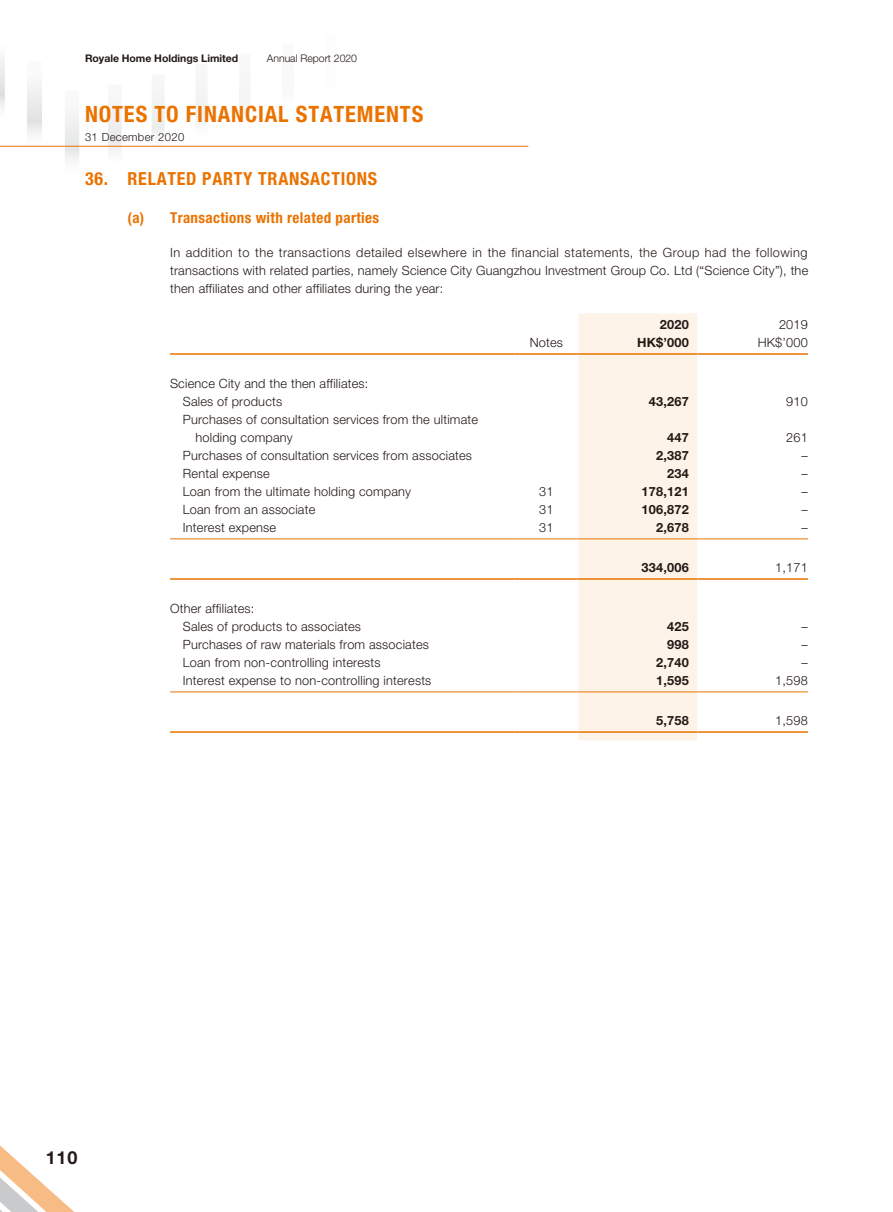
<style>
.page{position:relative;width:893px;height:1212px;background:#fff}
.page>*{position:absolute;margin:0;border:0;box-sizing:border-box;transform-origin:0 0}
.t1{font:700 condensed 22.5px "Helvetica Neue LT Std";letter-spacing:.04em;color:#ea7300}
.t2{font:700 condensed 18px "Helvetica Neue LT Std";letter-spacing:.04em;color:#ea7300}
.t3{font:700 18px "Helvetica Neue LT Std";color:#231916}
.t4{font:700 condensed 15px "Helvetica Neue LT Std";letter-spacing:.025em;color:#ea7300}
.t5{font:300 12.75px/18px "Helvetica Neue LT Std";letter-spacing:.015em;color:#231916}
.t6{font:700 12.75px "Helvetica Neue LT Std";letter-spacing:.015em;color:#231916}
.t7{font:300 11.25px "Helvetica Neue LT Std";letter-spacing:.03em;color:#231916}
.t8{font:700 10.5px "Helvetica Neue LT Std";letter-spacing:-.005em;color:#231916}
.t9{font:300 10.5px "Helvetica Neue LT Std";letter-spacing:-.005em;color:#231916}
</style>
<div class="page">
<svg style="left:0;top:59px;width:5px;height:87px"></svg>
<svg style="left:27px;top:85px;width:15px;height:61px"></svg>
<svg style="left:65px;top:112px;width:14px;height:47px"></svg>
<svg style="left:108px;top:106px;width:14px;height:44px"></svg>
<svg style="left:152px;top:94px;width:13px;height:52px"></svg>
<svg style="left:195px;top:90px;width:13px;height:56px"></svg>
<svg style="left:239px;top:145px;width:12px;height:1px"></svg>
<svg style="left:0;top:1145px;width:74px;height:67px"></svg>
<hr style="left:0;top:146px;width:528px;height:1px;background:#ea7300">
<div style="left:578px;top:313px;width:119px;height:427px;background:#fef3e8"></div>
<hr style="left:170px;top:353px;width:344px;height:2px;background:#ea7300">
<hr style="left:514px;top:353px;width:64px;height:2px;background:#ea7300">
<hr style="left:578px;top:353px;width:119px;height:2px;background:#ea7300">
<hr style="left:697px;top:353px;width:111px;height:2px;background:#ea7300">
<hr style="left:170px;top:538px;width:344px;height:1px;background:#ea7300">
<hr style="left:514px;top:538px;width:64px;height:1px;background:#ea7300">
<hr style="left:578px;top:538px;width:119px;height:1px;background:#ea7300">
<hr style="left:697px;top:538px;width:111px;height:1px;background:#ea7300">
<hr style="left:170px;top:578px;width:344px;height:2px;background:#ea7300">
<hr style="left:514px;top:578px;width:64px;height:2px;background:#ea7300">
<hr style="left:578px;top:578px;width:119px;height:2px;background:#ea7300">
<hr style="left:697px;top:578px;width:111px;height:2px;background:#ea7300">
<hr style="left:170px;top:691px;width:344px;height:1px;background:#ea7300">
<hr style="left:514px;top:691px;width:64px;height:1px;background:#ea7300">
<hr style="left:578px;top:691px;width:119px;height:1px;background:#ea7300">
<hr style="left:697px;top:691px;width:111px;height:1px;background:#ea7300">
<hr style="left:170px;top:731px;width:344px;height:2px;background:#ea7300">
<hr style="left:514px;top:731px;width:64px;height:2px;background:#ea7300">
<hr style="left:578px;top:731px;width:119px;height:2px;background:#ea7300">
<hr style="left:697px;top:731px;width:111px;height:2px;background:#ea7300">
<p class="t8" style="left:85px;top:52px;width:155px">Royale Home Holdings Limited</p>
<p class="t9" style="left:267px;top:52px;width:92px">Annual Report 2020</p>
<h1 class="t1" style="left:85px;top:100px;width:340px">NOTES TO FINANCIAL STATEMENTS</h1>
<p class="t7" style="left:85px;top:130px;width:101px">31 December 2020</p>
<h2 class="t2" style="left:85px;top:168px;width:294px">36. RELATED PARTY TRANSACTIONS</h2>
<p class="t4" style="left:128px;top:209px;width:253px">(a) Transactions with related parties</p>
<p class="t5" style="left:170px;top:243px;width:640px;text-align:justify">In addition to the transactions detailed elsewhere in the financial statements, the Group had the following transactions with related parties, namely Science City Guangzhou Investment Group Co. Ltd (“Science City”), the then affiliates and other affiliates during the year:</p>
<p class="t6" style="left:660px;top:317px;width:30px">2020</p>
<p class="t5" style="left:779px;top:315px;width:30px">2019</p>
<p class="t5" style="left:530px;top:333px;width:35px">Notes</p>
<p class="t6" style="left:637px;top:335px;width:53px">HK$’000</p>
<p class="t5" style="left:758px;top:333px;width:52px">HK$’000</p>
<p class="t5" style="left:183px;top:374px;width:187px;text-indent:-13px">Science City and the then affiliates:<br>Sales of products</p>
<p class="t6" style="left:649px;top:393px;width:41px">43,267</p>
<p class="t5" style="left:786px;top:392px;width:23px">910</p>
<p class="t5" style="left:196px;top:410px;width:284px;text-indent:-13px">Purchases of consultation services from the ultimate holding company</p>
<p class="t6" style="left:667px;top:429px;width:23px">447</p>
<p class="t5" style="left:786px;top:428px;width:23px">261</p>
<p class="t5" style="left:183px;top:446px;width:291px">Purchases of consultation services from associates</p>
<p class="t6" style="left:656px;top:447px;width:34px">2,387</p>
<p class="t5" style="left:802px;top:446px;width:8px">–</p>
<p class="t5" style="left:183px;top:464px;width:89px">Rental expense</p>
<p class="t6" style="left:667px;top:465px;width:23px">234</p>
<p class="t5" style="left:802px;top:464px;width:8px">–</p>
<p class="t5" style="left:183px;top:482px;width:230px">Loan from the ultimate holding company</p>
<p class="t5" style="left:539px;top:482px;width:16px">31</p>
<p class="t6" style="left:642px;top:483px;width:49px">178,121</p>
<p class="t5" style="left:802px;top:482px;width:8px">–</p>
<p class="t5" style="left:183px;top:500px;width:134px">Loan from an associate</p>
<p class="t5" style="left:539px;top:500px;width:16px">31</p>
<p class="t6" style="left:642px;top:501px;width:49px">106,872</p>
<p class="t5" style="left:802px;top:500px;width:8px">–</p>
<p class="t5" style="left:183px;top:518px;width:95px">Interest expense</p>
<p class="t5" style="left:539px;top:518px;width:16px">31</p>
<p class="t6" style="left:656px;top:519px;width:34px">2,678</p>
<p class="t5" style="left:802px;top:518px;width:8px">–</p>
<p class="t6" style="left:642px;top:560px;width:49px">334,006</p>
<p class="t5" style="left:775px;top:558px;width:34px">1,171</p>
<p class="t5" style="left:183px;top:599px;width:180px;text-indent:-13px">Other affiliates:<br>Sales of products to associates</p>
<p class="t6" style="left:667px;top:618px;width:23px">425</p>
<p class="t5" style="left:802px;top:617px;width:8px">–</p>
<p class="t5" style="left:183px;top:635px;width:248px">Purchases of raw materials from associates</p>
<p class="t6" style="left:667px;top:636px;width:23px">998</p>
<p class="t5" style="left:802px;top:635px;width:8px">–</p>
<p class="t5" style="left:183px;top:653px;width:199px">Loan from non-controlling interests</p>
<p class="t6" style="left:656px;top:654px;width:34px">2,740</p>
<p class="t5" style="left:802px;top:653px;width:8px">–</p>
<p class="t5" style="left:183px;top:671px;width:250px">Interest expense to non-controlling interests</p>
<p class="t6" style="left:656px;top:672px;width:34px">1,595</p>
<p class="t5" style="left:775px;top:671px;width:34px">1,598</p>
<p class="t6" style="left:656px;top:713px;width:34px">5,758</p>
<p class="t5" style="left:775px;top:711px;width:34px">1,598</p>
<h2 class="t3" style="left:46px;top:1147px;width:33px">110</h2>
</div>
